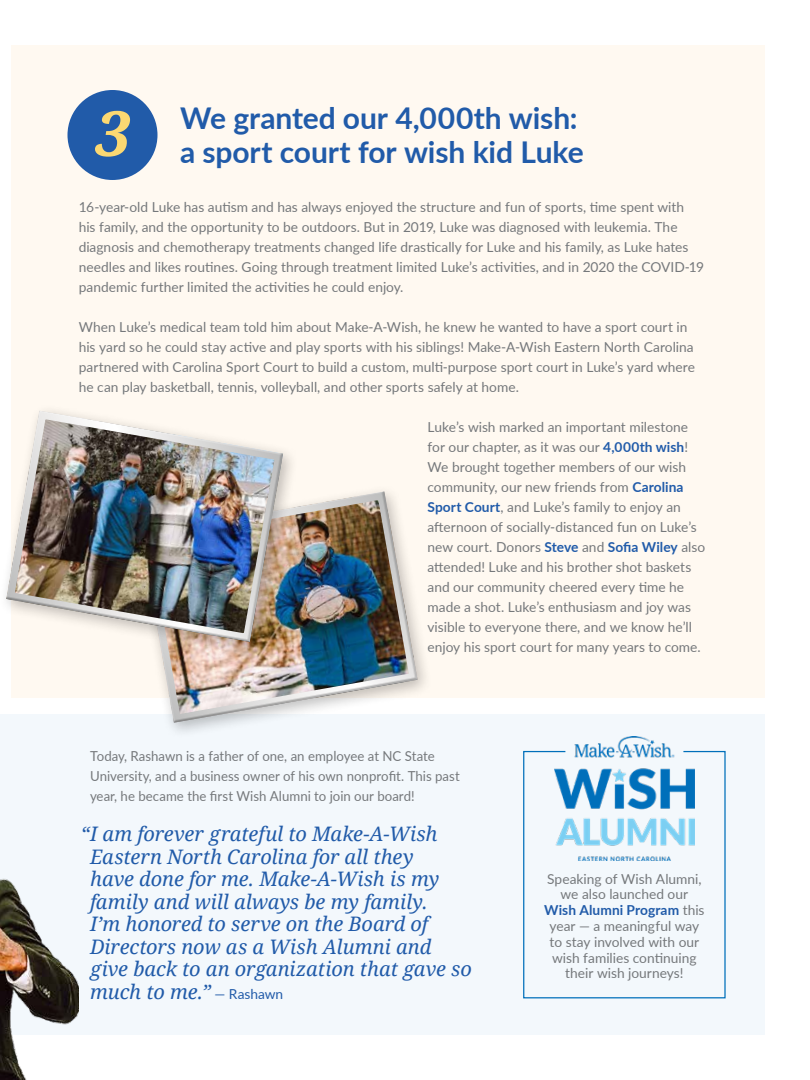
<style>
.page{position:relative;width:810px;height:1080px;background:#fff}
.page>*{position:absolute;margin:0;border:0;box-sizing:border-box;transform-origin:0 0}
.t1{font:700 30px/34.5px "Lato";letter-spacing:-.005em;color:#215ba9;text-align:right}
.t2{font:italic 20px/22.5px "Droid Serif";letter-spacing:-.005em;color:#215ba9}
.t3{font:13.75px/20px "Lato";color:#75787b}
.t4{font:13.75px/20px "Lato";color:#75787b;scale:.96 1}
.s1{font-weight:700;color:#215ba9}
.s2{font-family:"Lato";font-style:normal;font-size:13.75px}
</style>
<div class="page">
<div style="left:0;top:714px;width:765px;height:321px;background:#f3f8fc"></div>
<div style="left:11px;top:45px;width:754px;height:652px;background:#fff9f1"></div>
<div style="left:68px;top:90px;width:90px;height:90px;background:#215ba9;border-radius:50%"></div>
<img style="left:0;top:878px;width:79px;height:202px">
<svg style="left:523px;top:750px;width:203px;height:249px"></svg>
<img style="left:554px;top:736px;width:141px;height:125px">
<div style="left:132px;top:483px;width:302px;height:257px;background:#000;opacity:.25"></div>
<img style="left:139px;top:490px;width:280px;height:233px">
<div style="left:0;top:402px;width:299px;height:257px;background:#000;opacity:.25"></div>
<img style="left:5px;top:409px;width:280px;height:233px">
<h1 class="t1" style="left:95px;top:102px;width:490px">We granted our 4,000th wish:<br><sup>3</sup> a sport court for wish kid Luke</h1>
<p class="t3" style="left:79px;top:197px;width:627px">16-year-old Luke has autism and has always enjoyed the structure and fun of sports, time spent with his family, and the opportunity to be outdoors. But in 2019, Luke was diagnosed with leukemia. The diagnosis and chemotherapy treatments changed life drastically for Luke and his family, as Luke hates needles and likes routines. Going through treatment limited Luke’s activities, and in 2020 the COVID-19 pandemic further limited the activities he could enjoy.</p>
<p class="t3" style="left:79px;top:318px;width:618px">When Luke’s medical team told him about Make-A-Wish, he knew he wanted to have a sport court in his yard so he could stay active and play sports with his siblings! Make-A-Wish Eastern North Carolina partnered with Carolina Sport Court to build a custom, multi-purpose sport court in Luke’s yard where he can play basketball, tennis, volleyball, and other sports safely at home.</p>
<p class="t3" style="left:428px;top:418px;width:279px">Luke’s wish marked an important milestone for our chapter, as it was our <span class="s1">4,000th wish</span>!<br>We brought together members of our wish community, our new friends from <span class="s1">Carolina Sport Court</span>, and Luke’s family to enjoy an afternoon of socially-distanced fun on Luke’s new court. Donors <span class="s1">Steve</span> and <span class="s1">Sofia Wiley</span> also attended! Luke and his brother shot baskets and our community cheered every time he made a shot. Luke’s enthusiasm and joy was visible to everyone there, and we know he’ll enjoy his sport court for many years to come.</p>
<p class="t4" style="left:90px;top:746px;width:387px">Today, Rashawn is a father of one, an employee at NC State<br>University, and a business owner of his own nonprofit. This past year, he became the first Wish Alumni to join our board!</p>
<p class="t2" style="left:90px;top:825px;width:383px;text-indent:-9px">“I am forever grateful to Make-A-Wish Eastern North Carolina for all they<br>have done for me. Make-A-Wish is my family and will always be my family.<br>I’m honored to serve on the Board of Directors now as a Wish Alumni and give back to an organization that gave so much to me.” <span class="s2">— Rashawn</span></p>
<p class="t3" style="left:544px;top:871px;width:162px;line-height:15.9px;text-align:center">Speaking of Wish Alumni, we also launched our<br><span class="s1">Wish Alumni Program</span> this year — a meaningful way to stay involved with our wish families continuing their wish journeys!</p>
</div>
